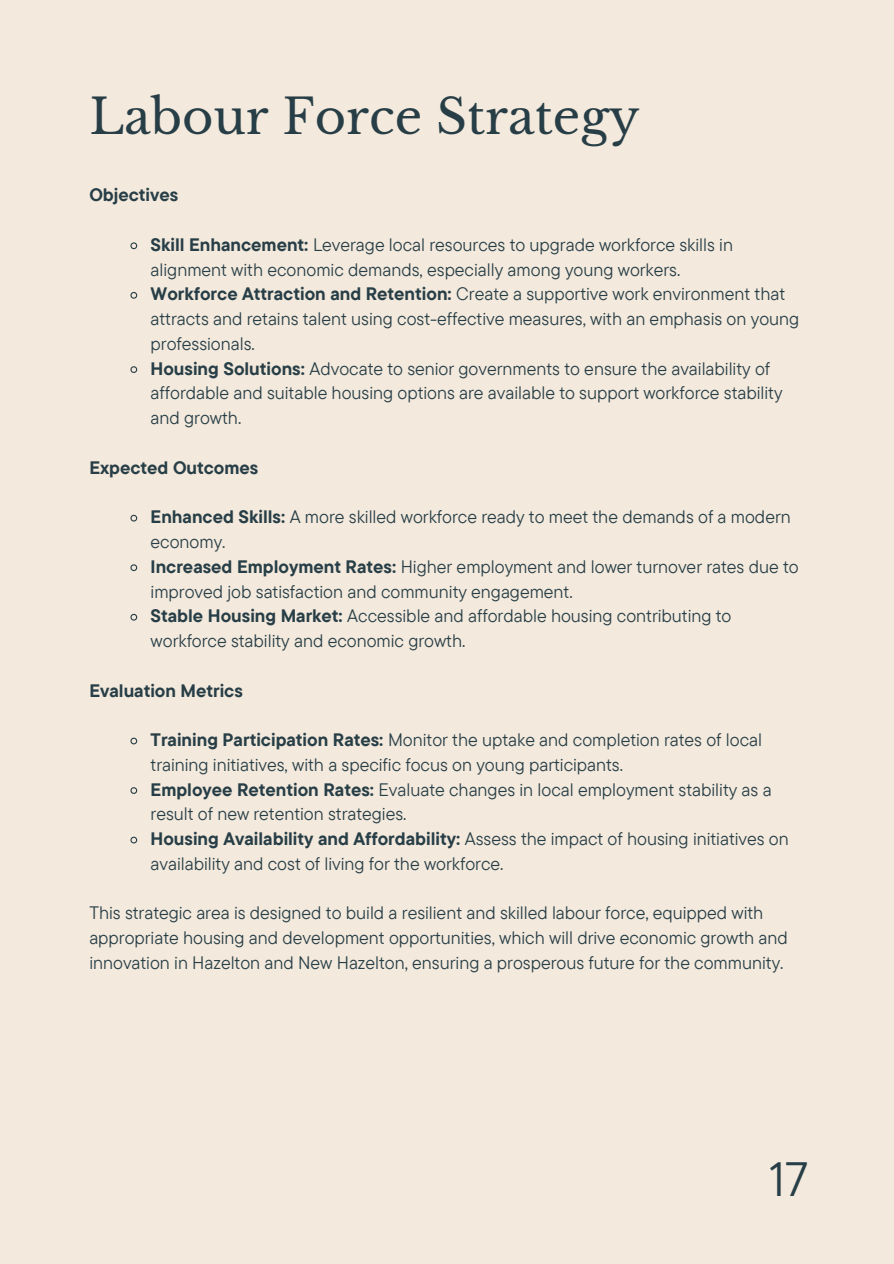
<style>
.page{position:relative;width:894px;height:1264px;background:#fff}
.page>*{position:absolute;margin:0;border:0;box-sizing:border-box;transform-origin:0 0}
.t1{font:48px "Libre Baskerville";color:#273e47}
.t2{font:48px "TT Commons Pro";color:#273e47}
.t3{font:18px/24.8px "TT Commons Pro";color:#273e47}
.t4{font:700 18px "TT Commons Pro";color:#273e47}
.s1{font-weight:700}
</style>
<div class="page">
<div style="left:0;top:0;width:893px;height:1263px;background:#f3e9dc"></div>
<svg style="left:130px;top:242px;width:8px;height:8px"></svg>
<svg style="left:130px;top:292px;width:8px;height:7px"></svg>
<svg style="left:130px;top:366px;width:8px;height:7px"></svg>
<svg style="left:130px;top:514px;width:8px;height:8px"></svg>
<svg style="left:130px;top:564px;width:8px;height:8px"></svg>
<svg style="left:130px;top:613px;width:8px;height:8px"></svg>
<svg style="left:130px;top:737px;width:8px;height:8px"></svg>
<svg style="left:130px;top:787px;width:8px;height:7px"></svg>
<svg style="left:130px;top:836px;width:8px;height:8px"></svg>
<h1 class="t1" style="left:89px;top:87px;width:552px">Labour Force Strategy</h1>
<h2 class="t4" style="left:89px;top:183px;width:90px">Objectives</h2>
<p class="t3" style="left:150px;top:232px;width:583px"><span class="s1">Skill Enhancement:</span> Leverage local resources to upgrade workforce skills in alignment with economic demands, especially among young workers.</p>
<p class="t3" style="left:150px;top:281px;width:650px"><span class="s1">Workforce Attraction and Retention:</span> Create a supportive work environment that attracts and retains talent using cost-effective measures, with an emphasis on young professionals.</p>
<p class="t3" style="left:150px;top:355px;width:633px"><span class="s1">Housing Solutions:</span> Advocate to senior governments to ensure the availability of affordable and suitable housing options are available to support workforce stability and growth.</p>
<h2 class="t4" style="left:89px;top:455px;width:170px">Expected Outcomes</h2>
<p class="t3" style="left:150px;top:504px;width:641px"><span class="s1">Enhanced Skills:</span> A more skilled workforce ready to meet the demands of a modern economy.</p>
<p class="t3" style="left:150px;top:553px;width:649px"><span class="s1">Increased Employment Rates:</span> Higher employment and lower turnover rates due to improved job satisfaction and community engagement.</p>
<p class="t3" style="left:150px;top:603px;width:582px"><span class="s1">Stable Housing Market:</span> Accessible and affordable housing contributing to workforce stability and economic growth.</p>
<h2 class="t4" style="left:89px;top:678px;width:155px">Evaluation Metrics</h2>
<p class="t3" style="left:150px;top:727px;width:612px"><span class="s1">Training Participation Rates:</span> Monitor the uptake and completion rates of local training initiatives, with a specific focus on young participants.</p>
<p class="t3" style="left:150px;top:776px;width:622px"><span class="s1">Employee Retention Rates:</span> Evaluate changes in local employment stability as a result of new retention strategies.</p>
<p class="t3" style="left:150px;top:826px;width:639px"><span class="s1">Housing Availability and Affordability:</span> Assess the impact of housing initiatives on availability and cost of living for the workforce.</p>
<p class="t3" style="left:89px;top:900px;width:699px">This strategic area is designed to build a resilient and skilled labour force, equipped with appropriate housing and development opportunities, which will drive economic growth and innovation in Hazelton and New Hazelton, ensuring a prosperous future for the community.</p>
<p class="t2" style="left:769px;top:1147px;width:41px">17</p>
</div>
